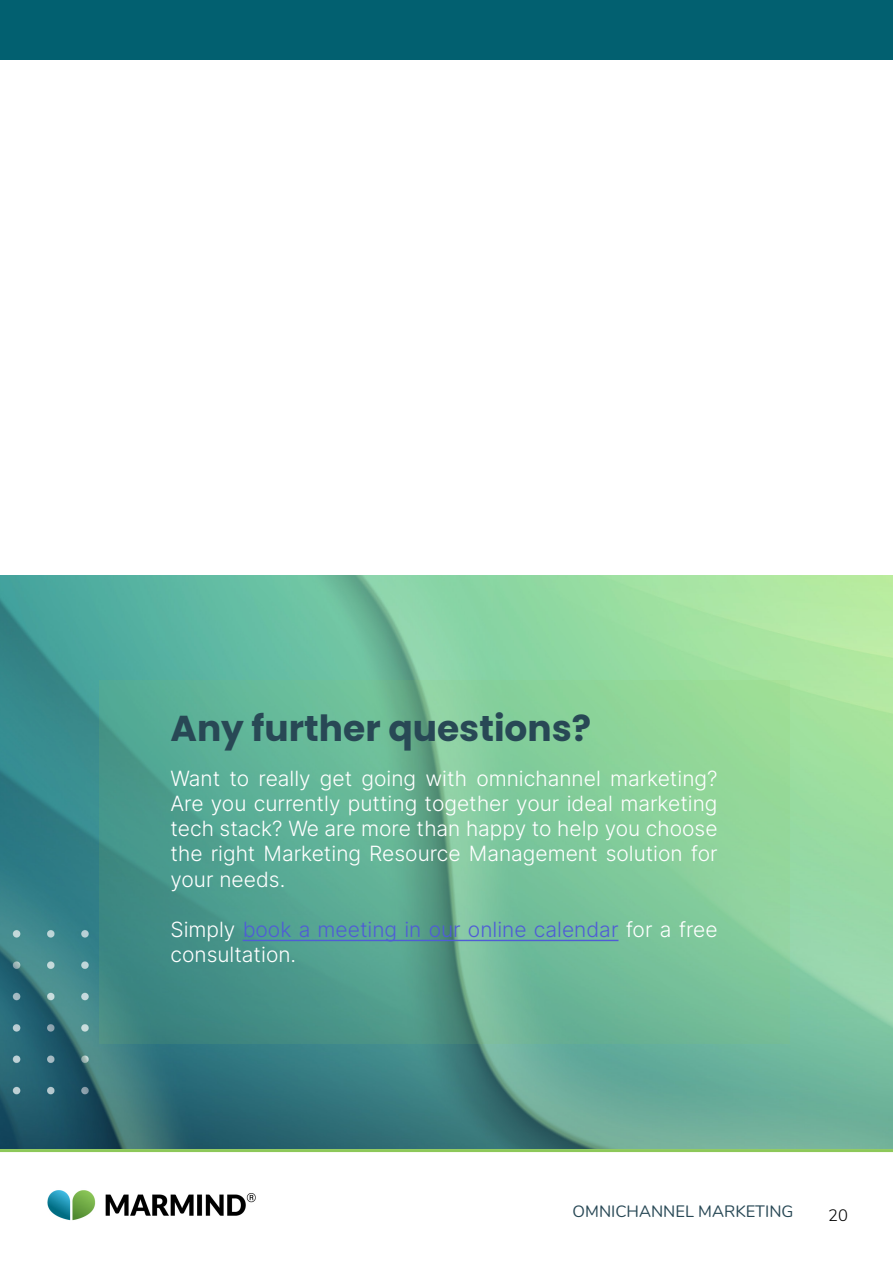
<style>
.page{position:relative;width:893px;height:1263px;background:#fff}
.page>*{position:absolute;margin:0;border:0;box-sizing:border-box;transform-origin:0 0}
.t1{font:700 36px "Poppins";color:#284855}
.t2{font:300 21px/25.2px "Inter";color:#fff;text-align:justify}
.t3{font:300 21px/25.2px "Inter";color:#4f5cd6}
.t4{font:16.5px "Nunito";color:#284855}
.t5{font:300 16.5px "Nunito Sans";color:#000}
.s1{color:#fff}
</style>
<div class="page">
<hr style="left:0;top:1149px;width:893px;height:3px;background:#8dc859">
<img style="left:47px;top:1190px;width:209px;height:30px">
<img style="left:0;top:576px;width:893px;height:573px">
<svg style="left:99px;top:680px;width:690px;height:363px;background:#6ab594"></svg>
<div style="left:0;top:0;width:893px;height:60px;background:#026070"></div>
<hr style="left:243px;top:940px;width:375px;height:1px;background:#4f5cd6">
<p class="t1" style="left:170px;top:707px;width:422px">Any further questions?</p>
<p class="t2" style="left:170px;top:765px;width:549px">Want to really get going with omnichannel marketing?<br>Are you currently putting together your ideal marketing tech stack? We are more than happy to help you choose the right Marketing Resource Management solution for your needs.</p>
<p class="t3" style="left:170px;top:916px;width:549px"><span class="s1">Simply</span> book a meeting in our online calendar <span class="s1">for a free consultation.</span></p>
<p class="t4" style="left:572px;top:1199px;width:222px">OMNICHANNEL MARKETING</p>
<p class="t5" style="left:828px;top:1203px;width:21px">20</p>
</div>
